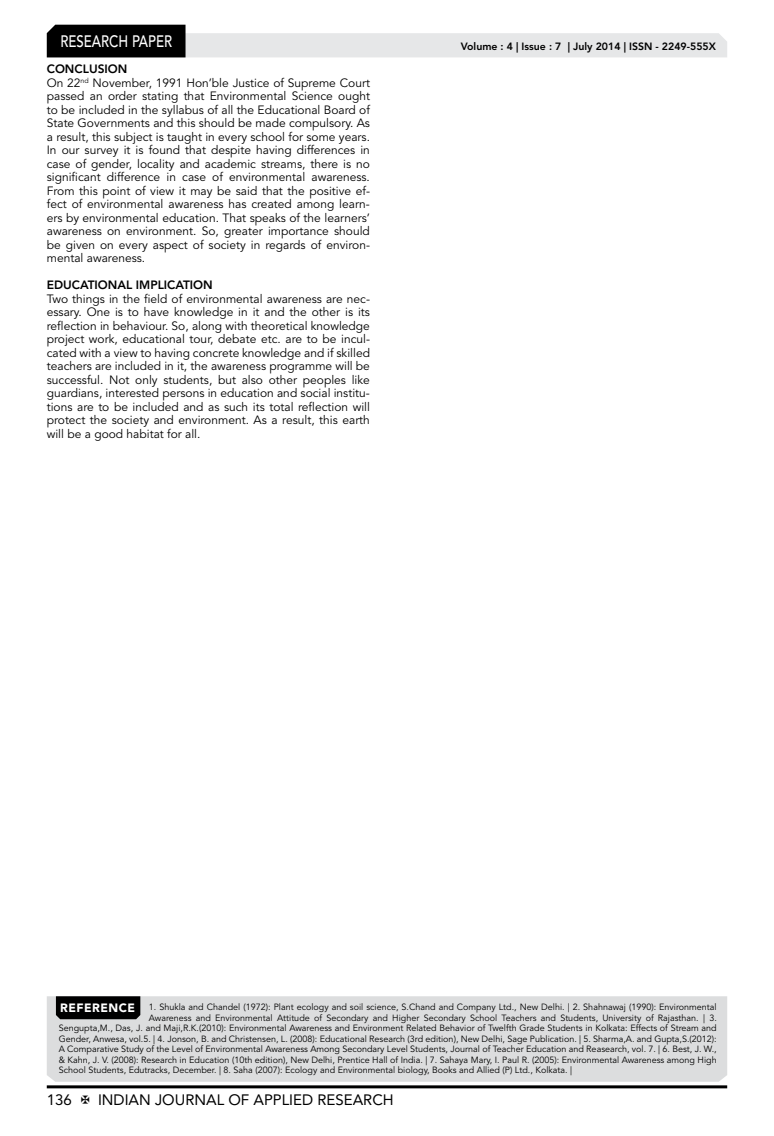
<style>
.page{position:relative;width:774px;height:1136px;background:#fff}
.page>*{position:absolute;margin:0;border:0;box-sizing:border-box;transform-origin:0 0}
.t1{font:500 16.5px "Avenir LT Std";color:#fff;scale:.8 1}
.t2{font:15px "Avenir LT Std";color:#000}
.t3{font:12px/13.5px "Avenir LT Std";color:#000}
.t4{font:800 12px "Avenir LT Std";color:#000}
.t5{font:800 10.5px "Avenir LT Std";color:#000}
.t6{font:9px "Avenir LT Std";color:#000}
.s1{font-weight:800}
.s2{font-weight:900;font-size:12px;color:#fff}
</style>
<div class="page">
<hr style="left:47px;top:1085px;width:680px;height:3px;background:#000">
<svg style="left:47px;top:25px;width:680px;height:32px"></svg>
<div style="left:47px;top:996px;width:680px;height:85px;background:#dcddde"></div>
<div style="left:56px;top:996px;width:84px;height:23px;background:#000"></div>
<h1 class="t1" style="left:60px;top:32px;width:139px">RESEARCH PAPER</h1>
<p class="t3" style="left:47px;top:62px;width:325px"><span class="s1">CONCLUSION<br></span>On 22<sup>nd</sup> November, 1991 Hon’ble Justice of Supreme Court passed an order stating that Environmental Science ought to be included in the syllabus of all the Educational Board of State Governments and this should be made compulsory. As a result, this subject is taught in every school for some years.<br>In our survey it is found that despite having differences in case of gender, locality and academic streams, there is no significant difference in case of environmental awareness.<br>From this point of view it may be said that the positive ef&shy;fect of environmental awareness has created among learn&shy;ers by environmental education. That speaks of the learners’ awareness on environment. So, greater importance should be given on every aspect of society in regards of environ&shy;mental awareness.</p>
<p class="t4" style="left:47px;top:278px;width:167px">EDUCATIONAL IMPLICATION</p>
<p class="t3" style="left:47px;top:292px;width:325px;text-align:justify">Two things in the field of environmental awareness are nec&shy;essary. One is to have knowledge in it and the other is its reflection in behaviour. So, along with theoretical knowledge project work, educational tour, debate etc. are to be incul&shy;cated with a view to having concrete knowledge and if skilled teachers are included in it, the awareness programme will be successful. Not only students, but also other peoples like guardians, interested persons in education and social institu&shy;tions are to be included and as such its total reflection will protect the society and environment. As a result, this earth will be a good habitat for all.</p>
<p class="t5" style="left:461px;top:41px;width:257px">Volume : 4 | Issue : 7 | July 2014 | ISSN - 2249-555X</p>
<p class="t6" style="left:60px;top:1001px;width:658px"><span class="s2">REFERENCE</span> 1. Shukla and Chandel (1972): Plant ecology and soil science, S.Chand and Company Ltd., New Delhi. | 2. Shahnawaj (1990): Environmental</p>
<p class="t6" style="left:149px;top:1012px;width:569px">Awareness and Environmental Attitude of Secondary and Higher Secondary School Teachers and Students, University of Rajasthan. | 3.</p>
<p class="t6" style="left:59px;top:1022px;width:660px">Sengupta,M., Das, J. and Maji,R.K.(2010): Environmental Awareness and Environment Related Behavior of Twelfth Grade Students in Kolkata: Effects of Stream and</p>
<p class="t6" style="left:59px;top:1033px;width:659px">Gender, Anwesa, vol.5. | 4. Jonson, B. and Christensen, L. (2008): Educational Research (3rd edition), New Delhi, Sage Publication. | 5. Sharma,A. and Gupta,S.(2012):</p>
<p class="t6" style="left:59px;top:1043px;width:659px">A Comparative Study of the Level of Environmental Awareness Among Secondary Level Students, Journal of Teacher Education and Reasearch, vol. 7. | 6. Best, J. W.,</p>
<p class="t6" style="left:59px;top:1054px;width:659px">&amp; Kahn, J. V. (2008): Research in Education (10th edition), New Delhi, Prentice Hall of India. | 7. Sahaya Mary, I. Paul R. (2005): Environmental Awareness among High</p>
<p class="t6" style="left:59px;top:1064px;width:515px">School Students, Edutracks, December. | 8. Saha (2007): Ecology and Environmental biology, Books and Allied (P) Ltd., Kolkata. |</p>
<p class="t2" style="left:47px;top:1090px;width:27px">136</p>
<p class="t2" style="left:98px;top:1090px;width:297px">INDIAN JOURNAL OF APPLIED RESEARCH</p>
</div>
